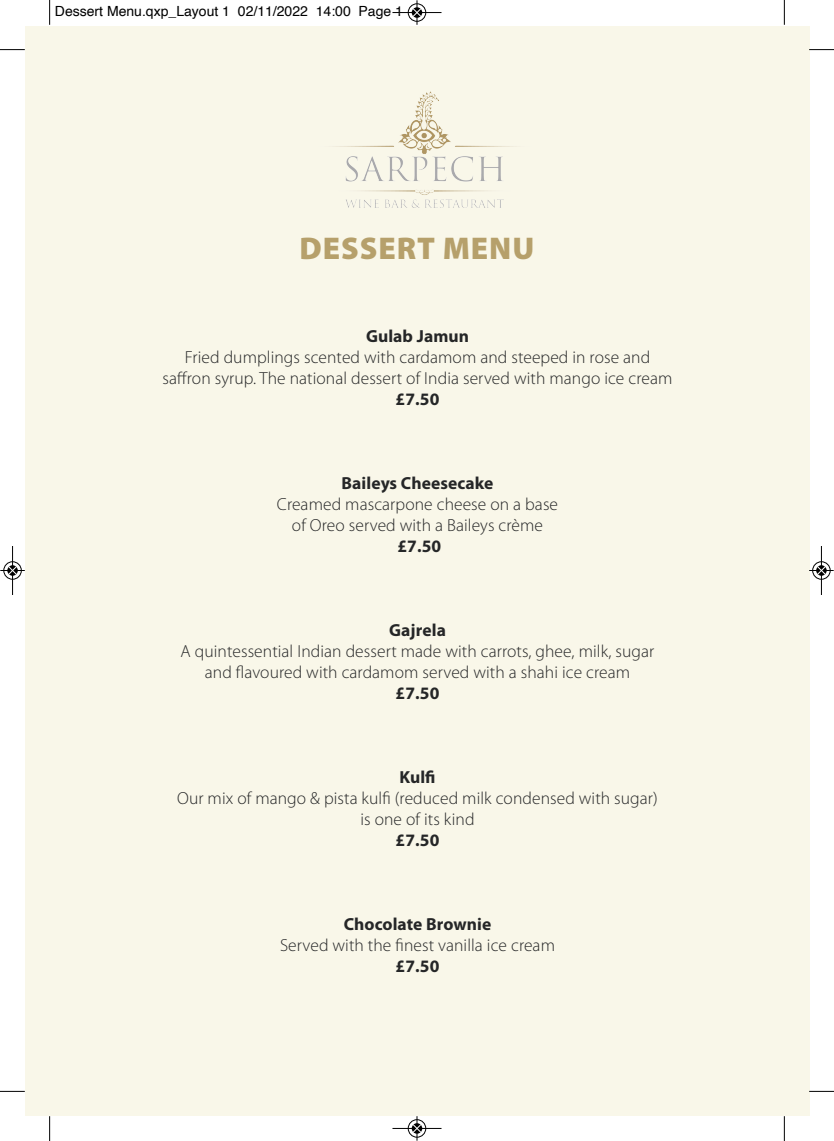
<style>
.page{position:relative;width:834px;height:1141px;background:#fff}
.page>*{position:absolute;margin:0;border:0;box-sizing:border-box;transform-origin:0 0}
.t1{font:900 31.5px "Myriad Pro";letter-spacing:.03em;color:#b6a06b}
.t2{font:300 17.5px/21px "Myriad Pro";letter-spacing:.005em;color:#252627;text-align:center}
.t3{font:700 17.5px "Myriad Pro";letter-spacing:.005em;color:#252627}
.t4{font:14px "Helvetica";color:#000}
</style>
<div class="page">
<div style="left:25px;top:26px;width:784px;height:1090px;background:#f9f7e9"></div>
<img style="left:336px;top:91px;width:177px;height:117px">
<svg style="left:49px;top:0;width:1px;height:25px"></svg>
<svg style="left:0;top:49px;width:25px;height:1px"></svg>
<svg style="left:783px;top:0;width:1px;height:25px"></svg>
<svg style="left:809px;top:49px;width:24px;height:1px"></svg>
<svg style="left:49px;top:1116px;width:1px;height:25px"></svg>
<svg style="left:0;top:1091px;width:25px;height:1px"></svg>
<svg style="left:783px;top:1116px;width:1px;height:25px"></svg>
<svg style="left:809px;top:1091px;width:24px;height:1px"></svg>
<div style="left:407px;top:3px;width:19px;height:19px;border:1px solid #fff;border-radius:50%"></div>
<hr style="left:392px;top:12px;width:49px;height:1px;background:#000">
<div style="left:408px;top:4px;width:18px;height:18px;border:1px solid #000;border-radius:50%"></div>
<svg style="left:412px;top:0;width:9px;height:25px"></svg>
<div style="left:407px;top:1119px;width:19px;height:19px;border:1px solid #fff;border-radius:50%"></div>
<hr style="left:392px;top:1128px;width:49px;height:1px;background:#000">
<div style="left:408px;top:1119px;width:18px;height:18px;border:1px solid #000;border-radius:50%"></div>
<svg style="left:412px;top:1116px;width:9px;height:25px"></svg>
<div style="left:3px;top:561px;width:19px;height:19px;border:1px solid #fff;border-radius:50%"></div>
<hr style="left:12px;top:546px;width:1px;height:49px;background:#000">
<div style="left:4px;top:562px;width:18px;height:17px;border:1px solid #000;border-radius:50%"></div>
<svg style="left:0;top:566px;width:25px;height:9px"></svg>
<div style="left:812px;top:561px;width:18px;height:19px;border:1px solid #fff;border-radius:50%"></div>
<hr style="left:821px;top:546px;width:1px;height:49px;background:#000">
<div style="left:812px;top:562px;width:18px;height:17px;border:1px solid #000;border-radius:50%"></div>
<svg style="left:809px;top:566px;width:24px;height:9px"></svg>
<p class="t4" style="left:55px;top:5px;width:349px">Dessert Menu.qxp_Layout 1 02/11/2022 14:00 Page 1</p>
<p class="t1" style="left:299px;top:230px;width:236px">DESSERT MENU</p>
<p class="t3" style="left:366px;top:329px;width:104px">Gulab Jamun</p>
<p class="t2" style="left:163px;top:348px;width:511px">Fried dumplings scented with cardamom and steeped in rose and saffron syrup. The national dessert of India served with mango ice cream</p>
<p class="t3" style="left:395px;top:392px;width:45px">£7.50</p>
<p class="t3" style="left:341px;top:476px;width:153px">Baileys Cheesecake</p>
<p class="t2" style="left:277px;top:495px;width:282px">Creamed mascarpone cheese on a base of Oreo served with a Baileys crème</p>
<p class="t3" style="left:397px;top:539px;width:45px">£7.50</p>
<p class="t3" style="left:389px;top:623px;width:58px">Gajrela</p>
<p class="t2" style="left:181px;top:642px;width:475px">A quintessential Indian dessert made with carrots, ghee, milk, sugar and flavoured with cardamom served with a shahi ice cream</p>
<p class="t3" style="left:395px;top:686px;width:45px">£7.50</p>
<p class="t3" style="left:399px;top:770px;width:37px">Kulfi</p>
<p class="t2" style="left:177px;top:789px;width:482px">Our mix of mango &amp; pista kulfi (reduced milk condensed with sugar) is one of its kind</p>
<p class="t3" style="left:395px;top:833px;width:45px">£7.50</p>
<p class="t3" style="left:343px;top:917px;width:149px">Chocolate Brownie</p>
<p class="t2" style="left:280px;top:936px;width:276px">Served with the finest vanilla ice cream</p>
<p class="t3" style="left:395px;top:959px;width:45px">£7.50</p>
</div>
